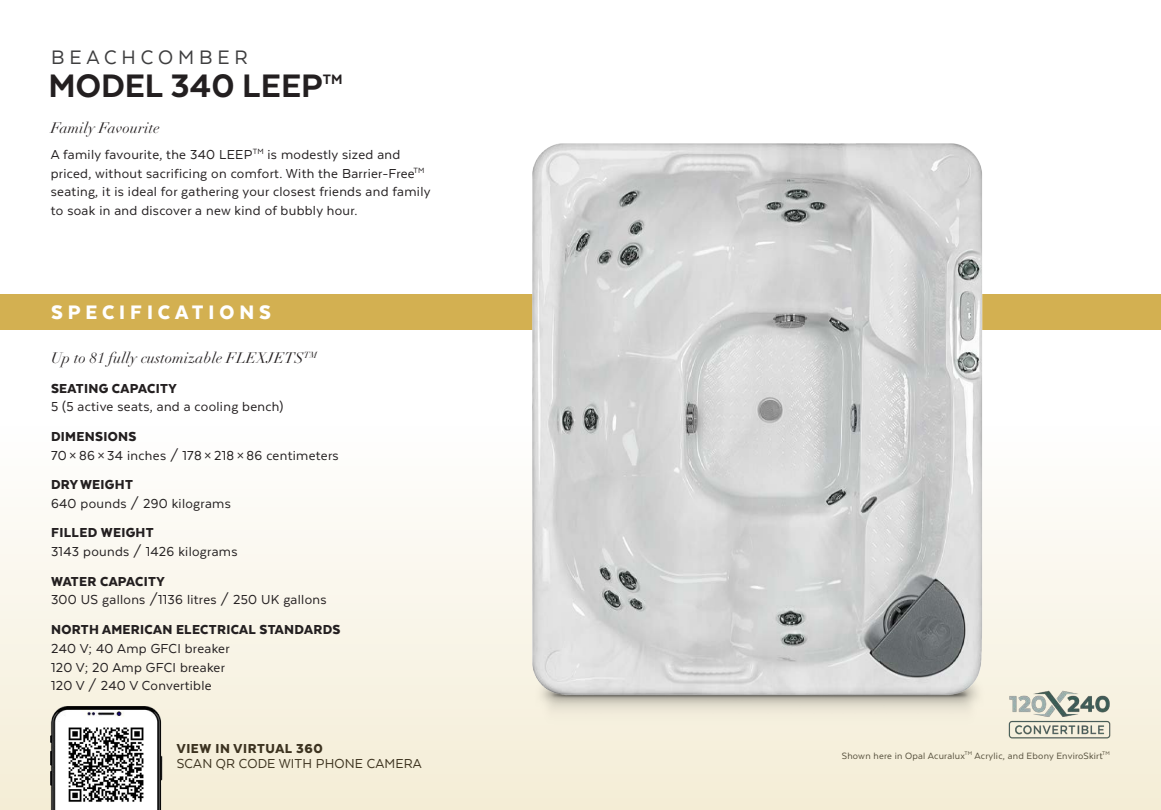
<style>
.page{position:relative;width:1161px;height:810px;background:#fff}
.page>*{position:absolute;margin:0;border:0;box-sizing:border-box;transform-origin:0 0}
.t1{font:800 37.5px "Texta";color:#231f20}
.t2{font:900 22.5px "Texta";letter-spacing:.22em;color:#fff}
.t3{font:22.5px "Texta";letter-spacing:.22em;color:#3e3e3f}
.t4{font:800 15.75px "Texta";color:#231f20}
.t5{font:15px/18.8px "Texta";letter-spacing:.02em;color:#231f20}
.t6{font:italic 15px "Didot LT Pro";letter-spacing:.01em;color:#231f20}
.t7{font:900 15px "Texta";letter-spacing:.04em;color:#231f20}
.t8{font:10.5px "Texta";letter-spacing:.02em;color:#3e3e3f}
.t9{font:6.15px "Texta";color:#3e3e3f}
.s1{font-weight:900}
</style>
<div class="page">
<div style="left:0;top:294px;width:1161px;height:36px;background:#d3b051"></div>
<div style="left:0;top:424px;width:1161px;height:386px;background:linear-gradient(to bottom,#fefefe,#f4ecd5)"></div>
<img style="left:50px;top:707px;width:112px;height:103px">
<img style="left:65px;top:726px;width:81px;height:77px">
<img style="left:999px;top:686px;width:121px;height:64px">
<div style="left:507px;top:635px;width:504px;height:97px;background:#f6f0de"></div>
<img style="left:516px;top:143px;width:487px;height:574px">
<h2 class="t3" style="left:51px;top:46px;width:198px">BEACHCOMBER</h2>
<p class="t1" style="left:48px;top:67px;width:276px">MODEL 340 LEEP</p>
<p class="t4" style="left:323px;top:72px;width:21px">TM</p>
<p class="t6" style="left:51px;top:119px;width:110px">Family Favourite</p>
<p class="t5" style="left:51px;top:145px;width:381px">A family favourite, the 340 LEEP<sup>TM</sup> is modestly sized and priced, without sacrificing on comfort. With the Barrier-Free<sup>TM </sup>seating, it is ideal for gathering your closest friends and family to soak in and discover a new kind of bubbly hour.</p>
<h2 class="t2" style="left:51px;top:301px;width:222px">SPECIFICATIONS</h2>
<p class="t6" style="left:51px;top:348px;width:268px">Up to 81 fully customizable FLEXJETS<sup>TM</sup></p>
<p class="t5" style="left:51px;top:379px;width:234px"><span class="s1">SEATING CAPACITY<br></span>5 (5 active seats, and a cooling bench)</p>
<p class="t5" style="left:51px;top:427px;width:289px"><span class="s1">DIMENSIONS<br></span>70 × 86 × 34 inches / 178 × 218 × 86 centimeters</p>
<p class="t5" style="left:51px;top:475px;width:181px"><span class="s1">DRYWEIGHT<br></span>640 pounds / 290 kilograms</p>
<p class="t5" style="left:51px;top:523px;width:188px"><span class="s1">FILLED WEIGHT<br></span>3143 pounds / 1426 kilograms</p>
<p class="t5" style="left:51px;top:572px;width:277px"><span class="s1">WATER CAPACITY<br></span>300 US gallons /1136 litres / 250 UK gallons</p>
<p class="t5" style="left:51px;top:620px;width:291px"><span class="s1">NORTH AMERICAN ELECTRICAL STANDARDS<br></span>240 V; 40 Amp GFCI breaker<br>120 V; 20 Amp GFCI breaker<br>120 V / 240 V Convertible</p>
<p class="t7" style="left:177px;top:741px;width:147px">VIEW IN VIRTUAL 360</p>
<p class="t5" style="left:177px;top:754px;width:246px">SCAN QR CODE WITH PHONE CAMERA</p>
<p class="t8" style="left:842px;top:750px;width:263px">Shown here in Opal Acuralux<sup>TM</sup> Acrylic, and Ebony EnviroSkirt</p>
<p class="t9" style="left:1102px;top:750px;width:9px">TM</p>
</div>
